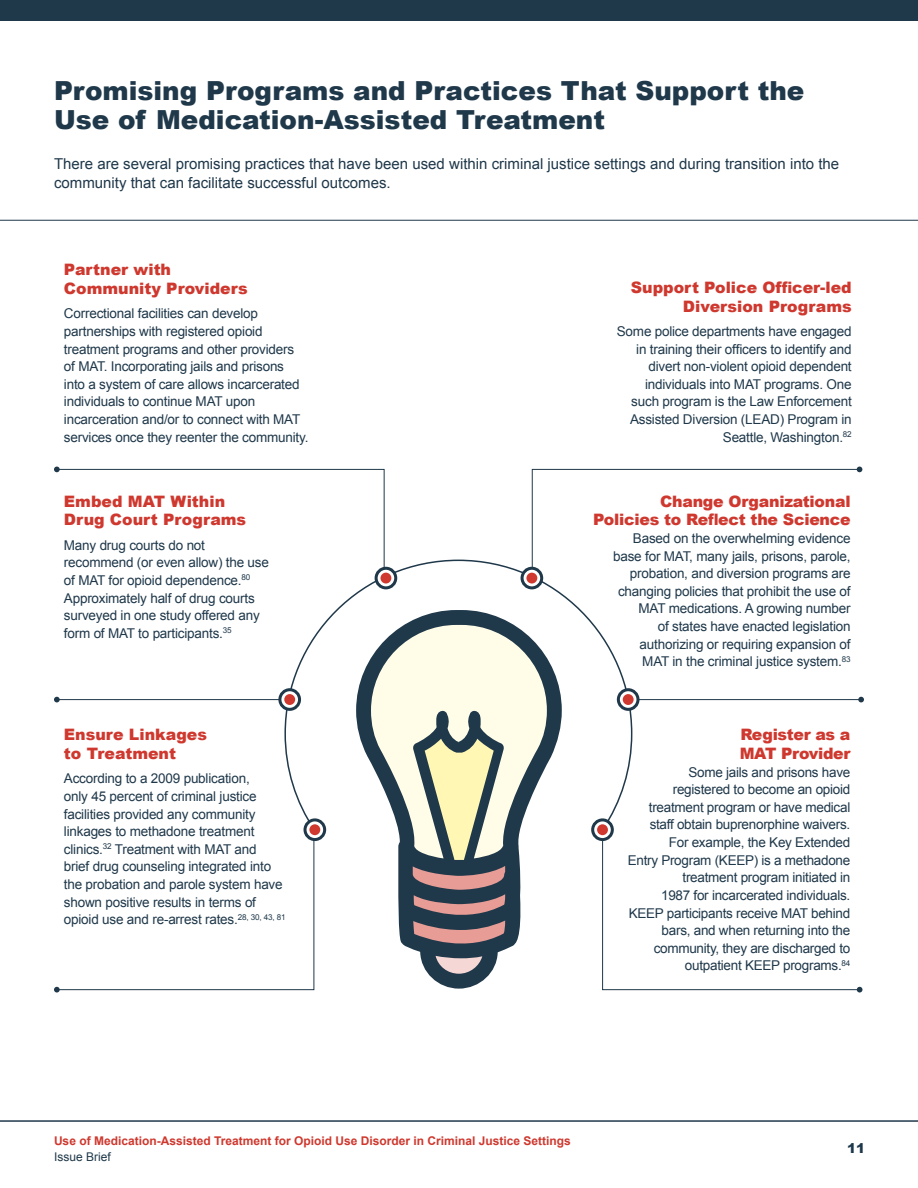
<style>
.page{position:relative;width:918px;height:1188px;background:#fff}
.page>*{position:absolute;margin:0;border:0;box-sizing:border-box;transform-origin:0 0}
.t1{font:900 26.25px/29.2px "Arial";color:#1f384a}
.t2{font:900 15.75px/18.8px "Arial";color:#cf382e}
.t3{font:900 15.75px/18.8px "Arial";letter-spacing:-.02em;color:#cf382e}
.t4{font:15px/19.5px "Arial";color:#1f384a}
.t5{font:13.5px/17.7px "Arial";letter-spacing:-.015em;color:#1f384a}
.t6{font:900 13.5px "Arial";color:#1e384b}
.t7{font:700 12px "Arial";color:#cf382e}
.t8{font:12px "Arial";color:#1f384a}
.t9{font:8.1px "Arial";color:#1f384a}
</style>
<div class="page">
<hr style="left:0;top:1121px;width:918px;height:1px;background:#1f384a">
<div style="left:0;top:0;width:918px;height:21px;background:#1f384a"></div>
<hr style="left:0;top:220px;width:918px;height:1px;background:#1f384a">
<hr style="left:57px;top:699px;width:231px;height:1px;background:#1f384a">
<svg style="left:54px;top:697px;width:6px;height:5px"></svg>
<hr style="left:632px;top:699px;width:229px;height:1px;background:#1f384a">
<svg style="left:858px;top:697px;width:6px;height:5px"></svg>
<svg style="left:54px;top:832px;width:261px;height:161px"></svg>
<svg style="left:54px;top:467px;width:331px;height:92px"></svg>
<svg style="left:532px;top:467px;width:330px;height:92px"></svg>
<svg style="left:602px;top:833px;width:261px;height:160px"></svg>
<svg style="left:284px;top:559px;width:349px;height:273px"></svg>
<svg style="left:593px;top:820px;width:19px;height:20px"></svg>
<div style="left:591px;top:818px;width:23px;height:23px;border:3px solid #1f384a;border-radius:50%"></div>
<div style="left:597px;top:824px;width:11px;height:11px;background:#cf382e;border-radius:50%"></div>
<svg style="left:305px;top:820px;width:20px;height:20px"></svg>
<div style="left:304px;top:818px;width:22px;height:23px;border:3px solid #1f384a;border-radius:50%"></div>
<div style="left:309px;top:824px;width:11px;height:11px;background:#cf382e;border-radius:50%"></div>
<svg style="left:280px;top:690px;width:20px;height:19px"></svg>
<div style="left:278px;top:688px;width:23px;height:23px;border:3px solid #1f384a;border-radius:50%"></div>
<div style="left:284px;top:694px;width:11px;height:11px;background:#cf382e;border-radius:50%"></div>
<svg style="left:376px;top:568px;width:20px;height:20px"></svg>
<div style="left:375px;top:567px;width:22px;height:22px;border:3px solid #1f384a;border-radius:50%"></div>
<div style="left:380px;top:573px;width:11px;height:11px;background:#cf382e;border-radius:50%"></div>
<svg style="left:618px;top:690px;width:20px;height:19px"></svg>
<div style="left:617px;top:688px;width:23px;height:23px;border:3px solid #1f384a;border-radius:50%"></div>
<div style="left:623px;top:694px;width:11px;height:11px;background:#cf382e;border-radius:50%"></div>
<svg style="left:522px;top:568px;width:20px;height:20px"></svg>
<div style="left:521px;top:567px;width:22px;height:22px;border:3px solid #1f384a;border-radius:50%"></div>
<div style="left:526px;top:573px;width:11px;height:11px;background:#cf382e;border-radius:50%"></div>
<svg style="left:356px;top:610px;width:206px;height:379px"></svg>
<svg style="left:413px;top:866px;width:92px;height:108px;background:#776b73"></svg>
<svg style="left:371px;top:625px;width:176px;height:235px;background:#c9cdbe"></svg>
<h4 class="t1" style="left:54px;top:75px;width:752px">Promising Programs and Practices That Support the<br>Use of Medication-Assisted Treatment</h4>
<p class="t4" style="left:54px;top:154px;width:787px">There are several promising practices that have been used within criminal justice settings and during transition into the community that can facilitate successful outcomes.</p>
<h5 class="t2" style="left:64px;top:260px;width:185px">Partner with<br>Community Providers</h5>
<p class="t5" style="left:64px;top:305px;width:246px">Correctional facilities can develop partnerships with registered opioid treatment programs and other providers of MAT. Incorporating jails and prisons into a system of care allows incarcerated individuals to continue MAT upon incarceration and/or to connect with MAT services once they reenter the community.</p>
<h5 class="t2" style="left:64px;top:491px;width:184px">Embed MAT Within<br>Drug Court Programs</h5>
<p class="t5" style="left:64px;top:536px;width:207px">Many drug courts do not recommend (or even allow) the use of MAT for opioid dependence.<br>Approximately half of drug courts surveyed in one study offered any form of MAT to participants.<sup>35</sup></p>
<p class="t9" style="left:241px;top:572px;width:10px">80</p>
<h5 class="t2" style="left:64px;top:725px;width:145px">Ensure Linkages to Treatment</h5>
<p class="t5" style="left:64px;top:770px;width:223px">According to a 2009 publication,<br>only 45 percent of criminal justice facilities provided any community linkages to methadone treatment clinics. Treatment with MAT and<br>brief drug counseling integrated into the probation and parole system have shown positive results in terms of opioid use and re-arrest rates.<sup>28,</sup> <sup>30,</sup> <sup>43,</sup> <sup>81</sup></p>
<p class="t9" style="left:103px;top:841px;width:10px">32</p>
<h5 class="t2" style="left:631px;top:277px;width:222px;text-align:right">Support Police Officer-led<br>Diversion Programs</h5>
<p class="t5" style="left:617px;top:322px;width:236px;text-align:right">Some police departments have engaged in training their officers to identify and divert non-violent opioid dependent individuals into MAT programs. One such program is the Law Enforcement Assisted Diversion (LEAD) Program in Seattle, Washington.<sup>82</sup></p>
<h5 class="t2" style="left:593px;top:491px;width:259px;text-align:right">Change Organizational<br>Policies to Reflect the Science</h5>
<p class="t5" style="left:613px;top:529px;width:239px;text-align:right">Based on the overwhelming evidence base for MAT, many jails, prisons, parole, probation, and diversion programs are changing policies that prohibit the use of MAT medications. A growing number<br>of states have enacted legislation authorizing or requiring expansion of MAT in the criminal justice system.<sup>83</sup></p>
<h5 class="t3" style="left:740px;top:725px;width:112px">Register as a<br>MAT Provider</h5>
<p class="t5" style="left:628px;top:763px;width:224px;text-align:right">Some jails and prisons have registered to become an opioid treatment program or have medical staff obtain buprenorphine waivers.<br>For example, the Key Extended<br>Entry Program (KEEP) is a methadone treatment program initiated in<br>1987 for incarcerated individuals.<br>KEEP participants receive MAT behind bars, and when returning into the community, they are discharged to outpatient KEEP programs.<sup>84</sup></p>
<p class="t7" style="left:54px;top:1133px;width:518px">Use of Medication-Assisted Treatment for Opioid Use Disorder in Criminal Justice Settings</p>
<p class="t8" style="left:54px;top:1149px;width:58px">Issue Brief</p>
<p class="t6" style="left:847px;top:1138px;width:20px">11</p>
</div>
